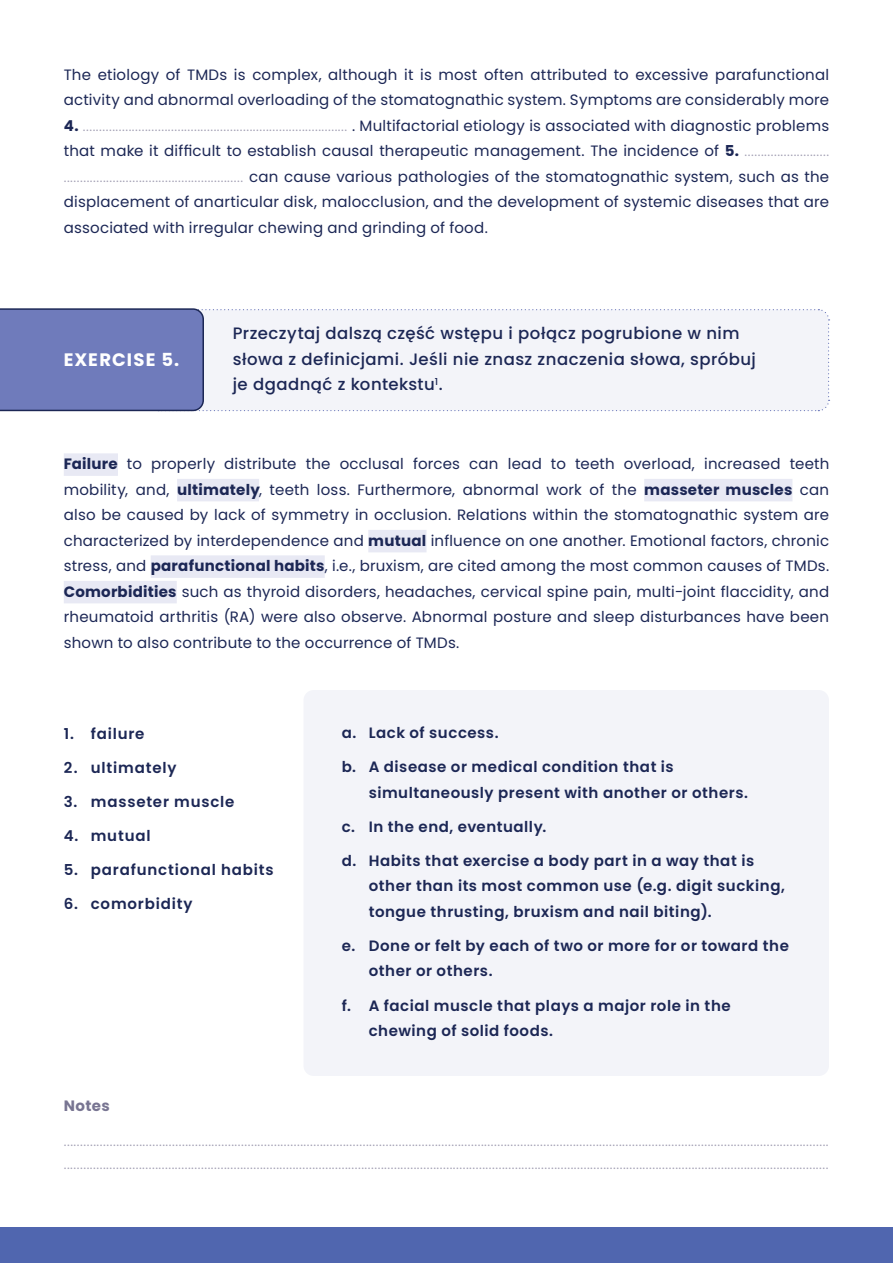
<style>
.page{position:relative;width:893px;height:1263px;background:#fff}
.page>*{position:absolute;margin:0;border:0;box-sizing:border-box;transform-origin:0 0}
.t1{font:700 18px "Poppins";letter-spacing:.06em;color:#fff}
.t2{font:500 16.5px/25.5px "Poppins";letter-spacing:.025em;color:#1c2755}
.t3{font:15px/25.5px "Poppins";letter-spacing:.015em;color:#1c2755;text-align:justify}
.t4{font:300 15px/22.5px "Poppins";color:#a4a1b5}
.t5{font:600 15px/25.5px "Poppins";letter-spacing:.035em;color:#1c2755}
.t6{font:600 15px "Poppins";letter-spacing:.055em;color:#1c2755}
.t7{font:700 15px "Poppins";letter-spacing:.02em;color:#787592}
.s1{font-weight:700}
.s2{font-weight:300;color:#a4a1b5}
</style>
<div class="page">
<hr style="left:892px;top:0;width:1px;height:1263px;background:#fef8f8">
<div style="left:0;top:1227px;width:893px;height:36px;background:#5066af"></div>
<div style="left:64px;top:453px;width:54px;height:23px;background:#e8e9f4"></div>
<div style="left:177px;top:479px;width:82px;height:22px;background:#e8e9f4"></div>
<div style="left:644px;top:479px;width:148px;height:22px;background:#e8e9f4"></div>
<div style="left:368px;top:530px;width:58px;height:22px;background:#e8e9f4"></div>
<div style="left:151px;top:555px;width:174px;height:23px;background:#e8e9f4"></div>
<div style="left:64px;top:581px;width:113px;height:22px;background:#e8e9f4"></div>
<svg style="left:0;top:308px;width:830px;height:104px"></svg>
<div style="left:303px;top:690px;width:526px;height:386px;background:#f3f4f9;border-radius:10px"></div>
<p class="t3" style="left:64px;top:62px;width:767px">The etiology of TMDs is complex, although it is most often attributed to excessive parafunctional activity and abnormal overloading of the stomatognathic system. Symptoms are considerably more</p>
<p class="t3" style="left:64px;top:113px;width:767px"><span class="s1">4.</span> <span class="s2">.................................................................................</span> . Multifactorial etiology is associated with diagnostic problems that make it difficult to establish causal therapeutic management. The incidence of <span class="s1">5.</span> <span class="s2">.......................... .......................................................</span> can cause various pathologies of the stomatognathic system, such as the displacement of anarticular disk, malocclusion, and the development of systemic diseases that are associated with irregular chewing and grinding of food.</p>
<p class="t1" style="left:64px;top:349px;width:117px">EXERCISE 5.</p>
<p class="t2" style="left:233px;top:321px;width:525px">Przeczytaj dalszą część wstępu i połącz pogrubione w nim słowa z definicjami. Jeśli nie znasz znaczenia słowa, spróbuj je dgadnąć z kontekstu<sup>1</sup>.</p>
<p class="t3" style="left:64px;top:451px;width:767px"><span class="s1">Failure</span> to properly distribute the occlusal forces can lead to teeth overload, increased teeth mobility, and, <span class="s1">ultimately</span>, teeth loss. Furthermore, abnormal work of the <span class="s1">masseter muscles</span> can also be caused by lack of symmetry in occlusion. Relations within the stomatognathic system are characterized by interdependence and <span class="s1">mutual</span> influence on one another. Emotional factors, chronic stress, and <span class="s1">parafunctional habits</span>, i.e., bruxism, are cited among the most common causes of TMDs.<br><span class="s1">Comorbidities</span> such as thyroid disorders, headaches, cervical spine pain, multi-joint flaccidity, and rheumatoid arthritis (RA) were also observe. Abnormal posture and sleep disturbances have been shown to also contribute to the occurrence of TMDs.</p>
<p class="t6" style="left:64px;top:724px;width:82px">1. failure</p>
<p class="t6" style="left:64px;top:759px;width:114px">2. ultimately</p>
<p class="t6" style="left:64px;top:793px;width:172px">3. masseter muscle</p>
<p class="t5" style="left:64px;top:823px;width:88px">4. mutual</p>
<p class="t6" style="left:64px;top:861px;width:211px">5. parafunctional habits</p>
<p class="t6" style="left:64px;top:895px;width:130px">6. comorbidity</p>
<p class="t5" style="left:342px;top:720px;width:158px">a. Lack of success.</p>
<p class="t5" style="left:369px;top:754px;width:381px;text-indent:-27px">b. A disease or medical condition that is simultaneously present with another or others.</p>
<p class="t5" style="left:342px;top:814px;width:206px">c. In the end, eventually.</p>
<p class="t5" style="left:369px;top:848px;width:418px;text-indent:-27px">d. Habits that exercise a body part in a way that is other than its most common use (e.g. digit sucking, tongue thrusting, bruxism and nail biting).</p>
<p class="t5" style="left:369px;top:933px;width:422px;text-indent:-27px">e. Done or felt by each of two or more for or toward the other or others.</p>
<p class="t5" style="left:369px;top:992px;width:363px;text-indent:-27px">f. A facial muscle that plays a major role in the chewing of solid foods.</p>
<p class="t7" style="left:64px;top:1097px;width:48px">Notes</p>
<p class="t4" style="left:64px;top:1130px;width:766px">......................................................................................................................................................................................................................................... ..........................................................................................................................................................................................................................................</p>
</div>
